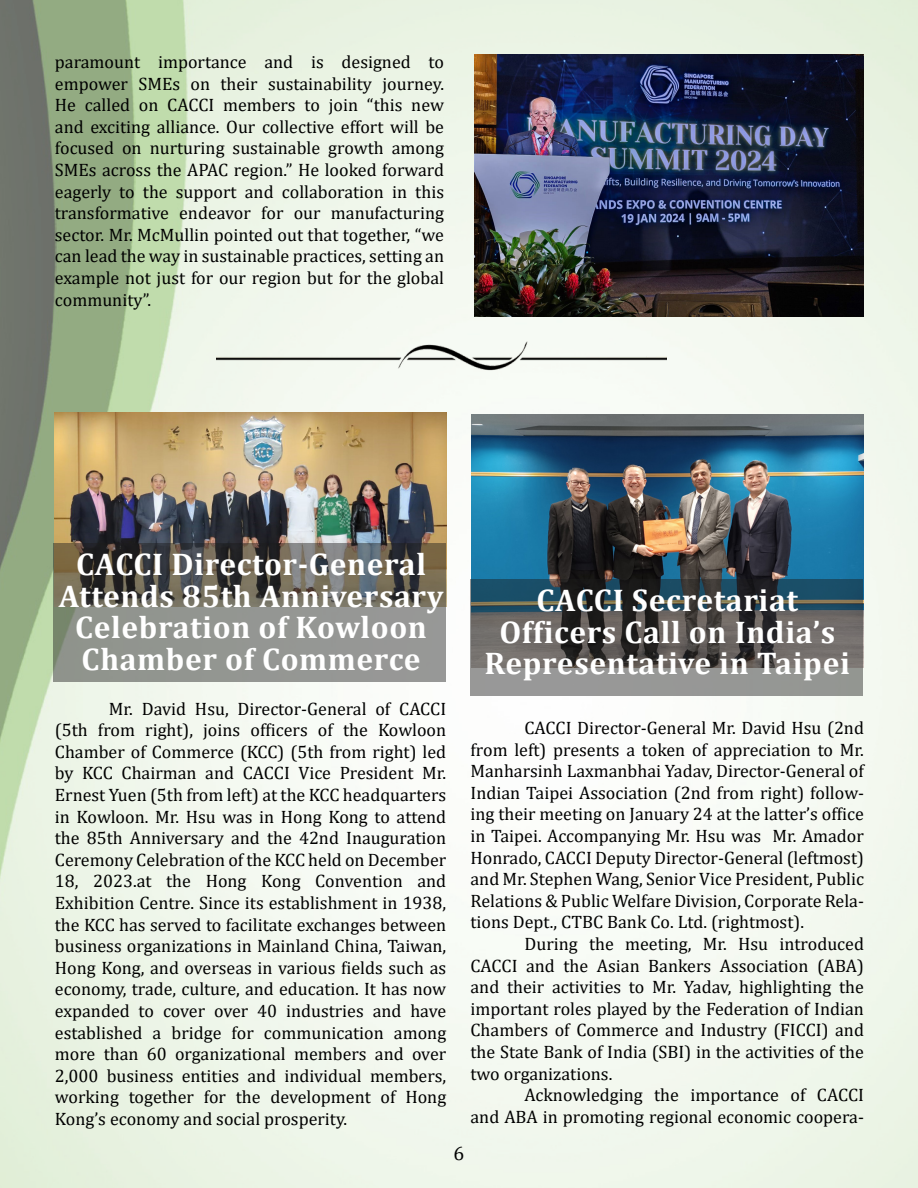
<style>
.page{position:relative;width:918px;height:1188px;background:#fff}
.page>*{position:absolute;margin:0;border:0;box-sizing:border-box;transform-origin:0 0}
.Head{font:700 31.5px/31.5px "Cambria";letter-spacing:.02em;color:#fff;text-align:center}
.t1{font:19.5px "Cambria";color:#000}
.Body{font:18px/21.6px "Cambria";color:#000;text-align:justify}
</style>
<div class="page">
<img style="left:0;top:0;width:918px;height:1188px">
<img style="left:54px;top:412px;width:392px;height:131px">
<svg style="left:53px;top:543px;width:393px;height:139px;background:#797872"></svg>
<img style="left:475px;top:54px;width:389px;height:262px">
<img style="left:217px;top:336px;width:450px;height:54px">
<img style="left:471px;top:414px;width:392px;height:165px">
<svg style="left:471px;top:579px;width:392px;height:117px;background:#5b5f60"></svg>
<p class="Body" style="left:55px;top:51px;width:391px">paramount importance and is designed to empower SMEs on their sustainability journey.<br>He called on CACCI members to join “this new and exciting alliance. Our collective effort will be focused on nurturing sustainable growth among SMEs across the APAC region.” He looked forward eagerly to the support and collaboration in this transformative endeavor for our manufacturing sector. Mr. McMullin pointed out that together, “we can lead the way in sustainable practices, setting an example not just for our region but for the global community”.</p>
<p class="Head" style="left:59px;top:547px;width:386px">CACCI Director-General<br>Attends 85th Anniversary<br>Celebration of Kowloon<br>Chamber of Commerce</p>
<p class="Body" style="left:55px;top:697px;width:393px;text-indent:54px">Mr. David Hsu, Director-General of CACCI (5th from right), joins officers of the Kowloon Chamber of Commerce (KCC) (5th from right) led by KCC Chairman and CACCI Vice President Mr.<br>Ernest Yuen (5th from left) at the KCC headquarters in Kowloon. Mr. Hsu was in Hong Kong to attend the 85th Anniversary and the 42nd Inauguration Ceremony Celebration of the KCC held on December 18, 2023.at the Hong Kong Convention and Exhibition Centre. Since its establishment in 1938, the KCC has served to facilitate exchanges between business organizations in Mainland China, Taiwan, Hong Kong, and overseas in various fields such as economy, trade, culture, and education. It has now expanded to cover over 40 industries and have established a bridge for communication among more than 60 organizational members and over 2,000 business entities and individual members, working together for the development of Hong Kong’s economy and social prosperity.</p>
<p class="Head" style="left:485px;top:583px;width:367px">CACCI Secretariat<br>Officers Call on India’s<br>Representative in Taipei</p>
<p class="Body" style="left:471px;top:717px;width:395px;text-indent:54px">CACCI Director-General Mr. David Hsu (2nd from left) presents a token of appreciation to Mr.<br>Manharsinh Laxmanbhai Yadav, Director-General of Indian Taipei Association (2nd from right) follow&shy;ing their meeting on January 24 at the latter’s office in Taipei. Accompanying Mr. Hsu was Mr. Amador Honrado, CACCI Deputy Director-General (leftmost) and Mr. Stephen Wang, Senior Vice President, Public Relations &amp; Public Welfare Division, Corporate Rela&shy;tions Dept., CTBC Bank Co. Ltd. (rightmost).</p>
<p class="Body" style="left:471px;top:933px;width:395px;text-indent:54px">During the meeting, Mr. Hsu introduced CACCI and the Asian Bankers Association (ABA) and their activities to Mr. Yadav, highlighting the important roles played by the Federation of Indian Chambers of Commerce and Industry (FICCI) and the State Bank of India (SBI) in the activities of the two organizations.</p>
<p class="Body" style="left:471px;top:1084px;width:395px;text-align:right">Acknowledging the importance of CACCI<br>and ABA in promoting regional economic coopera-</p>
<p class="t1" style="left:454px;top:1142px;width:12px">6</p>
</div>
